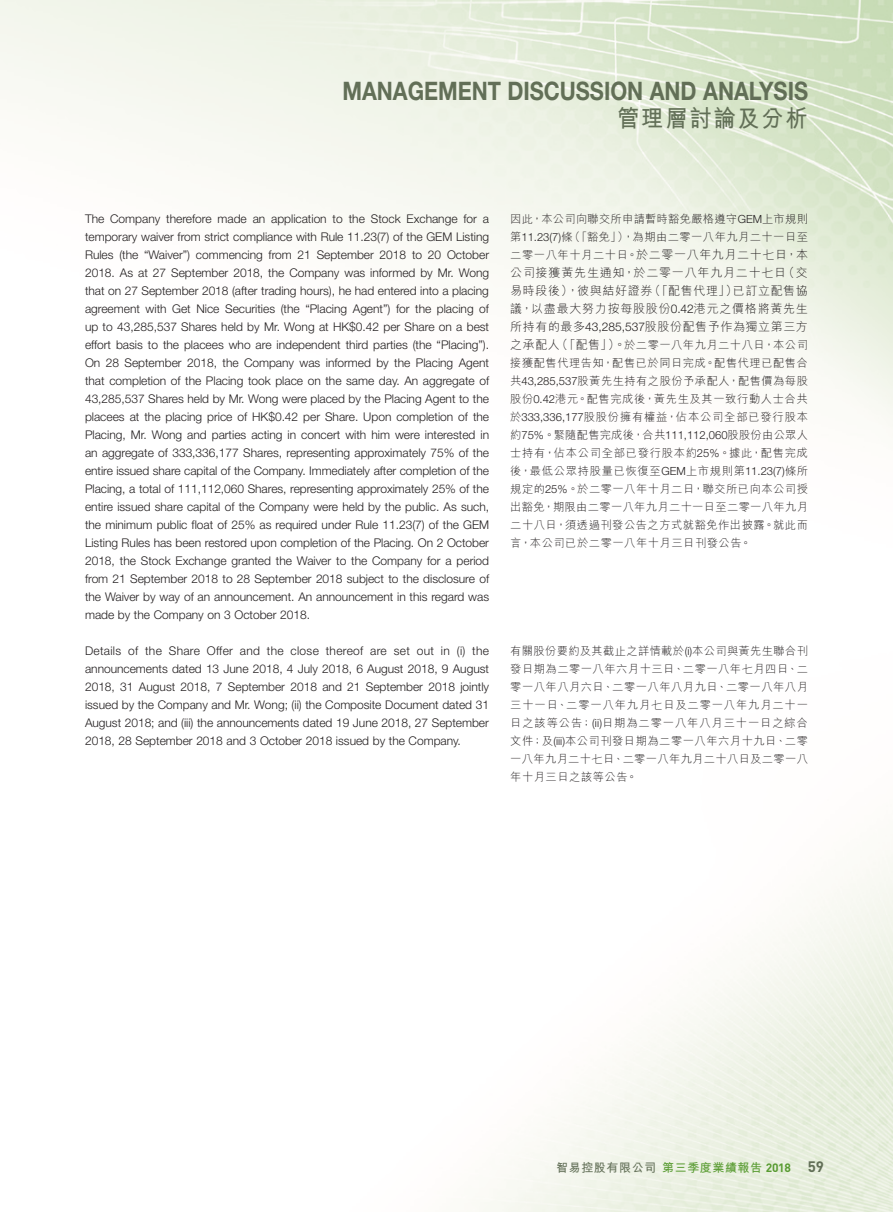
<style>
.page{position:relative;width:893px;height:1212px;background:#fff}
.page>*{position:absolute;margin:0;border:0;box-sizing:border-box;transform-origin:0 0}
.t1{font:700 25.5px "Helvetica Neue LT Std";color:#626f57;scale:.85 1}
.t2{font:700 24px "M Hei HK";letter-spacing:.08em;color:#626f57;scale:.93 1}
.Body_Text{font:300 12px/18px "Helvetica Neue LT Std";color:#231f20;text-align:justify}
.C_Body_Text{font:300 12px/18px "M Hei HK";letter-spacing:.055em;color:#231f20;text-align:justify}
.t3{font:700 12px "M Hei HK";letter-spacing:.05em;color:#626f57}
.C_Body_Text-2{font:300 11.25px/18px "M Hei HK";letter-spacing:.04em;color:#231f20;text-align:justify}
.s1{font-family:"Helvetica Neue LT Std"}
.s2{font-size:11.25px}
.s3{font-size:12px}
.s4{color:#589b31}
.s5{font-family:"DIN";color:#589b31}
.s6{font-family:"DIN";font-size:15px}
</style>
<div class="page">
<img style="left:0;top:0;width:893px;height:1212px">
<h1 class="t1" style="left:342px;top:75px;width:549px">MANAGEMENT DISCUSSION AND ANALYSIS</h1>
<h2 class="t2" style="left:617px;top:101px;width:207px">管理層討論及分析</h2>
<p class="Body_Text" style="left:85px;top:210px;width:406px">The Company therefore made an application to the Stock Exchange for a temporary waiver from strict compliance with Rule 11.23(7) of the GEM Listing Rules (the “Waiver”) commencing from 21 September 2018 to 20 October 2018. As at 27 September 2018, the Company was informed by Mr. Wong that on 27 September 2018 (after trading hours), he had entered into a placing agreement with Get Nice Securities (the “Placing Agent”) for the placing of up to 43,285,537 Shares held by Mr. Wong at HK$0.42 per Share on a best effort basis to the placees who are independent third parties (the “Placing”).<br>On 28 September 2018, the Company was informed by the Placing Agent that completion of the Placing took place on the same day. An aggregate of 43,285,537 Shares held by Mr. Wong were placed by the Placing Agent to the placees at the placing price of HK$0.42 per Share. Upon completion of the Placing, Mr. Wong and parties acting in concert with him were interested in an aggregate of 333,336,177 Shares, representing approximately 75% of the entire issued share capital of the Company. Immediately after completion of the Placing, a total of 111,112,060 Shares, representing approximately 25% of the entire issued share capital of the Company were held by the public. As such, the minimum public float of 25% as required under Rule 11.23(7) of the GEM Listing Rules has been restored upon completion of the Placing. On 2 October 2018, the Stock Exchange granted the Waiver to the Company for a period from 21 September 2018 to 28 September 2018 subject to the disclosure of the Waiver by way of an announcement. An announcement in this regard was made by the Company on 3 October 2018.</p>
<p class="Body_Text" style="left:85px;top:642px;width:406px">Details of the Share Offer and the close thereof are set out in (i) the announcements dated 13 June 2018, 4 July 2018, 6 August 2018, 9 August 2018, 31 August 2018, 7 September 2018 and 21 September 2018 jointly issued by the Company and Mr. Wong; (ii) the Composite Document dated 31<br>August 2018; and (iii) the announcements dated 19 June 2018, 27 September 2018, 28 September 2018 and 3 October 2018 issued by the Company.</p>
<p class="C_Body_Text-2" style="left:510px;top:209px;width:299px">因此，本公司向聯交所申請暫時豁免嚴格遵守<span class="s1">GEM</span>上市規則第<span class="s1">11.23(7)</span>條（「豁免」），為期由二零一八年九月二十一日至</p>
<p class="C_Body_Text" style="left:510px;top:245px;width:299px"><span class="s2">二零一八年十月二十日。</span>於二零一八年九月二十七日，本公司接獲黃先生通知，於二零一八年九月二十七日（交易時段後），彼與結好證券（「配售代理」）已訂立配售協議，以盡最大努力按每股股份<span class="s1">0.42</span>港元之價格將黃先生所持有的最多<span class="s1">43,285,537</span>股股份配售予作為獨立第三方</p>
<p class="C_Body_Text-2" style="left:510px;top:335px;width:299px"><span class="s3">之承配人（「配售」）。</span>於二零一八年九月二十八日，本公司接獲配售代理告知，配售已於同日完成。配售代理已配售合共<span class="s1">43,285,537</span>股黃先生持有之股份予承配人，配售價為每股股份<span class="s1">0.42</span>港元。配售完成後，黃先生及其一致行動人士合共於<span class="s1">333,336,177</span>股股份擁有權益，佔本公司全部已發行股本約<span class="s1">75%</span>。緊隨配售完成後，合共<span class="s1">111,112,060</span>股股份由公眾人士持有，佔本公司全部已發行股本約<span class="s1">25%</span>。據此，配售完成後，最低公眾持股量已恢復至<span class="s1">GEM</span>上市規則第<span class="s1">11.23(7)</span>條所規定的<span class="s1">25%</span>。於二零一八年十月二日，聯交所已向本公司授出豁免，期限由二零一八年九月二十一日至二零一八年九月二十八日，須透過刊發公告之方式就豁免作出披露。就此而言，本公司已於二零一八年十月三日刊發公告。</p>
<p class="C_Body_Text-2" style="left:510px;top:641px;width:299px">有關股份要約及其截止之詳情載於<span class="s1">(i)</span>本公司與黃先生聯合刊發日期為二零一八年六月十三日、二零一八年七月四日、二零一八年八月六日、二零一八年八月九日、二零一八年八月三十一日、二零一八年九月七日及二零一八年九月二十一日之該等公告；<span class="s1">(ii)</span>日期為二零一八年八月三十一日之綜合文件；及<span class="s1">(iii)</span>本公司刊發日期為二零一八年六月十九日、二零一八年九月二十七日、二零一八年九月二十八日及二零一八年十月三日之該等公告。</p>
<p class="t3" style="left:556px;top:1159px;width:269px">智易控股有限公司<span class="s4">第三季度業績報告</span> <span class="s5">2018</span> <span class="s6">59</span></p>
</div>
